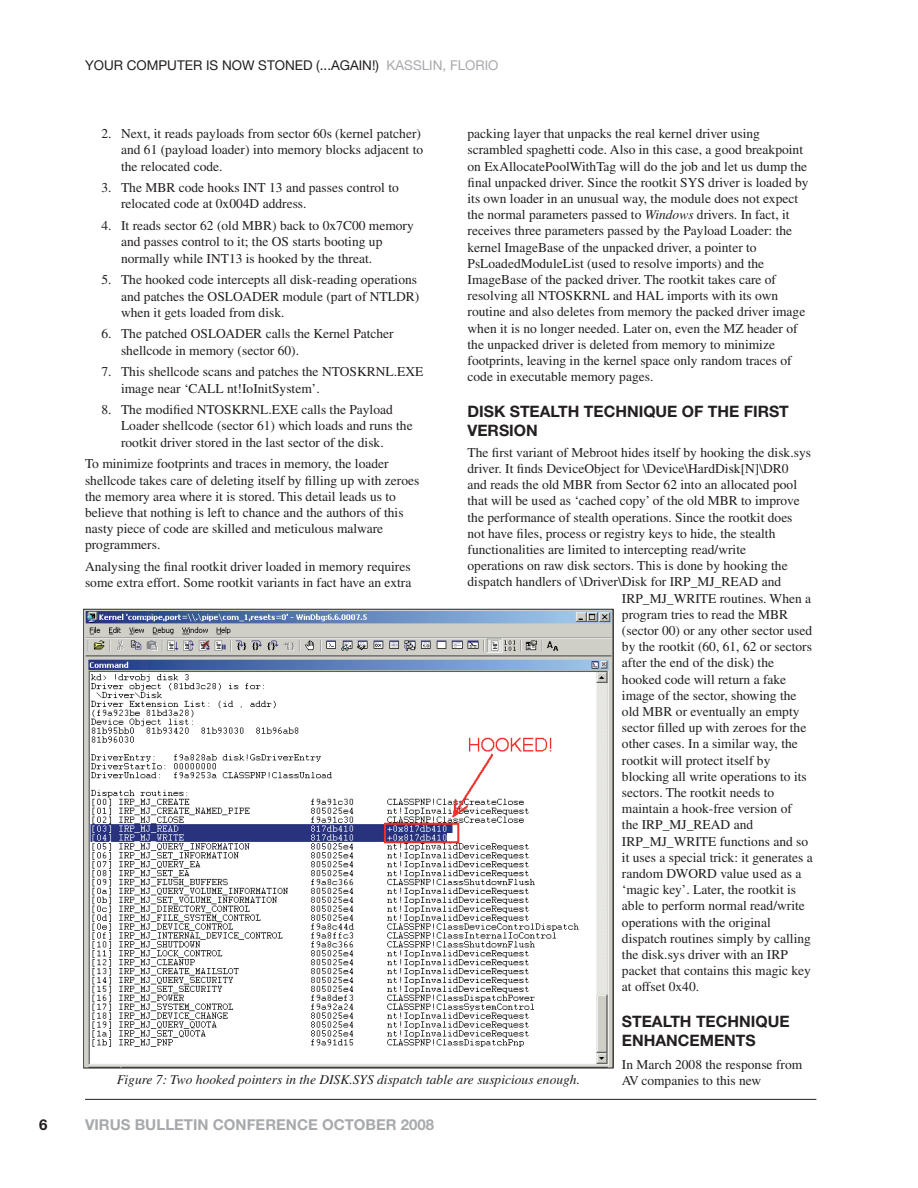
<style>
.page{position:relative;width:918px;height:1188px;background:#fff}
.page>*{position:absolute;margin:0;border:0;box-sizing:border-box;transform-origin:0 0}
.t1{font:700 15.75px/18.9px "Helvetica Neue";color:#231f20}
.t2{font:700 15px "Helvetica Neue";color:#a8a9ad}
.t3{font:700 15px "Helvetica Neue";color:#231f20}
.t4{font:13.5px/16.2px "Times";color:#231f20}
.t5{font:italic 13.5px "Times";color:#231f20}
.t6{font:13.5px "Helvetica Neue";color:#231f20}
.s1{color:#a8a9ad}
.s2{font-style:italic}
</style>
<div class="page">
<hr style="left:85px;top:1099px;width:731px;height:1px;background:#231f20">
<img style="left:85px;top:611px;width:526px;height:455px">
<p class="t6" style="left:85px;top:61px;width:415px">YOUR COMPUTER IS NOW STONED (...AGAIN!) <span class="s1">KASSLIN, FLORIO</span></p>
<p class="t4" style="left:121px;top:127px;width:304px;text-indent:-19px">2. Next, it reads payloads from sector 60s (kernel patcher) and 61 (payload loader) into memory blocks adjacent to the relocated code.</p>
<p class="t4" style="left:121px;top:181px;width:279px;text-indent:-19px">3. The MBR code hooks INT 13 and passes control to relocated code at 0x004D address.</p>
<p class="t4" style="left:121px;top:219px;width:294px;text-indent:-19px">4. It reads sector 62 (old MBR) back to 0x7C00 memory and passes control to it; the OS starts booting up normally while INT13 is hooked by the threat.</p>
<p class="t4" style="left:121px;top:273px;width:300px;text-indent:-19px">5. The hooked code intercepts all disk-reading operations and patches the OSLOADER module (part of NTLDR) when it gets loaded from disk.</p>
<p class="t4" style="left:121px;top:327px;width:274px;text-indent:-19px">6. The patched OSLOADER calls the Kernel Patcher shellcode in memory (sector 60).</p>
<p class="t4" style="left:121px;top:365px;width:304px;text-indent:-19px">7. This shellcode scans and patches the NTOSKRNL.EXE image near ‘CALL nt!IoInitSystem’.</p>
<p class="t4" style="left:121px;top:403px;width:293px;text-indent:-20px">8. The modified NTOSKRNL.EXE calls the Payload<br>Loader shellcode (sector 61) which loads and runs the rootkit driver stored in the last sector of the disk.</p>
<p class="t4" style="left:85px;top:457px;width:336px">To minimize footprints and traces in memory, the loader shellcode takes care of deleting itself by filling up with zeroes the memory area where it is stored. This detail leads us to believe that nothing is left to chance and the authors of this nasty piece of code are skilled and meticulous malware programmers.</p>
<p class="t4" style="left:85px;top:560px;width:328px">Analysing the final rootkit driver loaded in memory requires some extra effort. Some rootkit variants in fact have an extra</p>
<p class="t4" style="left:468px;top:127px;width:343px">packing layer that unpacks the real kernel driver using scrambled spaghetti code. Also in this case, a good breakpoint on ExAllocatePoolWithTag will do the job and let us dump the final unpacked driver. Since the rootkit SYS driver is loaded by its own loader in an unusual way, the module does not expect the normal parameters passed to <span class="s2">Windows</span> drivers. In fact, it receives three parameters passed by the Payload Loader: the kernel ImageBase of the unpacked driver, a pointer to PsLoadedModuleList (used to resolve imports) and the ImageBase of the packed driver. The rootkit takes care of resolving all NTOSKRNL and HAL imports with its own routine and also deletes from memory the packed driver image when it is no longer needed. Later on, even the MZ header of the unpacked driver is deleted from memory to minimize footprints, leaving in the kernel space only random traces of code in executable memory pages.</p>
<p class="t1" style="left:468px;top:403px;width:323px">DISK STEALTH TECHNIQUE OF THE FIRST<br>VERSION</p>
<p class="t4" style="left:468px;top:445px;width:345px">The first variant of Mebroot hides itself by hooking the disk.sys</p>
<p class="t4" style="left:468px;top:462px;width:323px">driver. It finds DeviceObject for \Device\HardDisk[N]\DR0</p>
<p class="t4" style="left:468px;top:478px;width:331px">and reads the old MBR from Sector 62 into an allocated pool</p>
<p class="t4" style="left:468px;top:494px;width:334px">that will be used as ‘cached copy’ of the old MBR to improve</p>
<p class="t4" style="left:468px;top:510px;width:327px">the performance of stealth operations. Since the rootkit does</p>
<p class="t4" style="left:468px;top:526px;width:309px">not have files, process or registry keys to hide, the stealth</p>
<p class="t4" style="left:468px;top:543px;width:280px">functionalities are limited to intercepting read/write</p>
<p class="t4" style="left:468px;top:559px;width:322px">operations on raw disk sectors. This is done by hooking the</p>
<p class="t4" style="left:468px;top:575px;width:315px">dispatch handlers of \Driver\Disk for IRP_MJ_READ and</p>
<p class="t4" style="left:622px;top:591px;width:191px">IRP_MJ_WRITE routines. When a</p>
<p class="t4" style="left:622px;top:607px;width:168px">program tries to read the MBR</p>
<p class="t4" style="left:622px;top:624px;width:192px">(sector 00) or any other sector used</p>
<p class="t4" style="left:622px;top:640px;width:192px">by the rootkit (60, 61, 62 or sectors</p>
<p class="t4" style="left:622px;top:656px;width:154px">after the end of the disk) the</p>
<p class="t4" style="left:622px;top:672px;width:166px">hooked code will return a fake</p>
<p class="t4" style="left:622px;top:688px;width:176px">image of the sector, showing the</p>
<p class="t4" style="left:622px;top:705px;width:179px">old MBR or eventually an empty</p>
<p class="t4" style="left:622px;top:721px;width:186px">sector filled up with zeroes for the</p>
<p class="t4" style="left:622px;top:737px;width:177px">other cases. In a similar way, the</p>
<p class="t4" style="left:622px;top:753px;width:150px">rootkit will protect itself by</p>
<p class="t4" style="left:622px;top:769px;width:186px">blocking all write operations to its</p>
<p class="t4" style="left:622px;top:786px;width:154px">sectors. The rootkit needs to</p>
<p class="t4" style="left:622px;top:802px;width:172px">maintain a hook-free version of</p>
<p class="t4" style="left:622px;top:818px;width:133px">the IRP_MJ_READ and</p>
<p class="t4" style="left:622px;top:834px;width:188px">IRP_MJ_WRITE functions and so</p>
<p class="t4" style="left:622px;top:850px;width:192px">it uses a special trick: it generates a</p>
<p class="t4" style="left:622px;top:867px;width:181px">random DWORD value used as a</p>
<p class="t4" style="left:622px;top:883px;width:176px">‘magic key’. Later, the rootkit is</p>
<p class="t4" style="left:622px;top:899px;width:184px">able to perform normal read/write</p>
<p class="t4" style="left:622px;top:915px;width:150px">operations with the original</p>
<p class="t4" style="left:622px;top:931px;width:190px">dispatch routines simply by calling</p>
<p class="t4" style="left:622px;top:948px;width:167px">the disk.sys driver with an IRP</p>
<p class="t4" style="left:622px;top:964px;width:190px">packet that contains this magic key</p>
<p class="t4" style="left:622px;top:980px;width:79px">at offset 0x40.</p>
<p class="t1" style="left:622px;top:1014px;width:169px">STEALTH TECHNIQUE<br>ENHANCEMENTS</p>
<p class="t4" style="left:622px;top:1057px;width:182px">In March 2008 the response from</p>
<p class="t5" style="left:117px;top:1074px;width:465px">Figure 7: Two hooked pointers in the DISK.SYS dispatch table are suspicious enough.</p>
<p class="t4" style="left:622px;top:1074px;width:141px">AV companies to this new</p>
<p class="t3" style="left:39px;top:1119px;width:10px">6</p>
<p class="t2" style="left:85px;top:1119px;width:351px">VIRUS BULLETIN CONFERENCE OCTOBER 2008</p>
</div>
